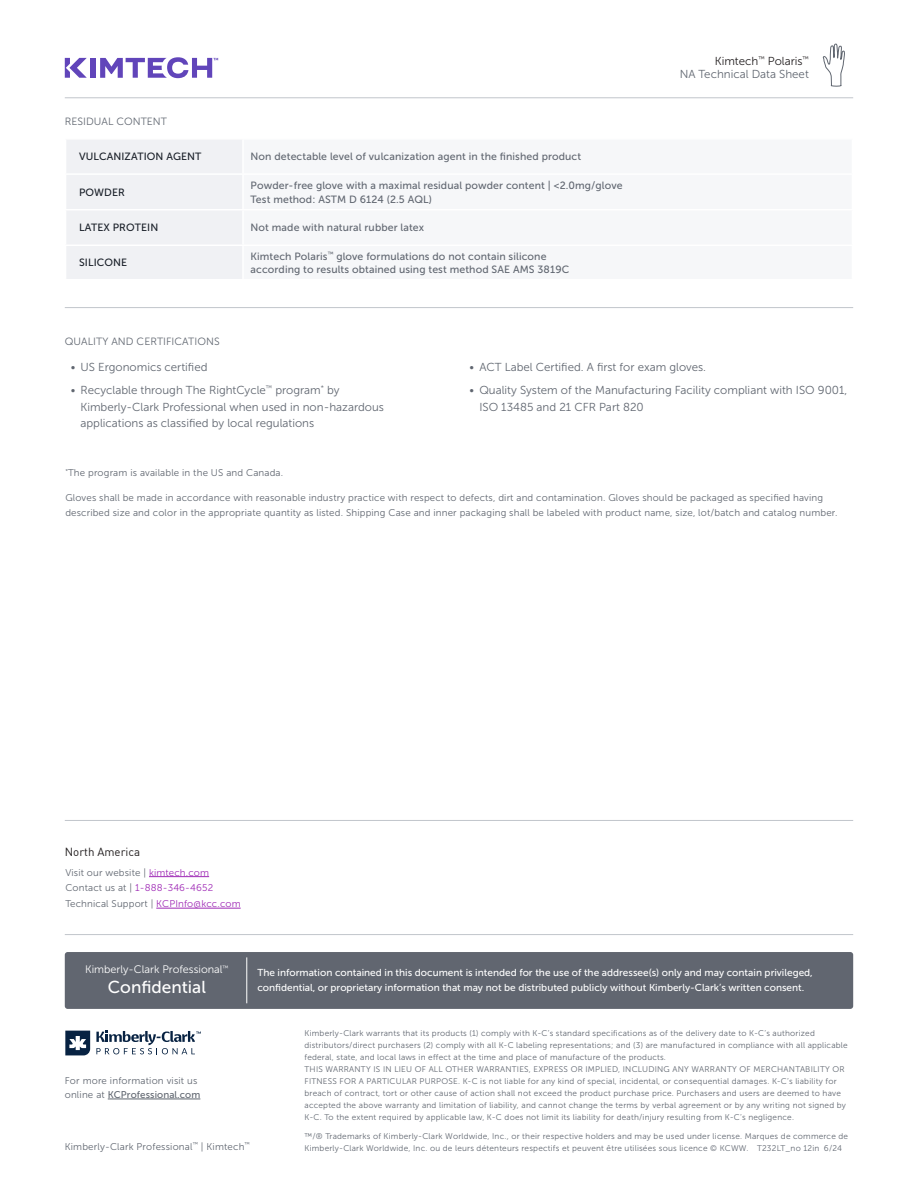
<style>
.page{position:relative;width:918px;height:1188px;background:#fff}
.page>*{position:absolute;margin:0;border:0;box-sizing:border-box;transform-origin:0 0}
.t1{font:17.25px "Museo Sans 500";color:#fff}
.t2{font:11.55px/16.5px "Museo Sans 300";color:#606670}
.t3{font:11.55px "Museo Sans 300";color:#231f20}
.t4{font:11.55px "DINOT";color:#231f20}
.t5{font:10.8px "Museo Sans 300";color:#fff}
.t6{font:10.5px "Museo Sans 500";letter-spacing:.01em;color:#606670}
.t7{font:10.5px "Museo Sans 500";letter-spacing:.01em;color:#181e27}
.t8{font:10.5px "Museo Sans 300";letter-spacing:.005em;color:#606670}
.t9{font:10.05px "Museo Sans 500";color:#fff}
.t10{font:9.75px/15px "Museo Sans 300";letter-spacing:.015em;color:#606670}
.t11{font:9.75px "Museo Sans 500";letter-spacing:.01em;color:#606670}
.t12{font:9.75px "Museo Sans 300";letter-spacing:.015em;color:#9e28b5}
.t13{font:8.25px/12px "Museo Sans 300";letter-spacing:.025em;color:#606670}
.s1{color:#9e28b5}
.s2{color:#606670}
.s3{font-family:"Museo Sans 300"}
</style>
<div class="page">
<svg style="left:823px;top:43px;width:22px;height:44px"></svg>
<div style="left:90px;top:58px;width:5px;height:20px;background:#6145ba"></div>
<svg style="left:65px;top:58px;width:22px;height:20px"></svg>
<svg style="left:100px;top:57px;width:118px;height:21px"></svg>
<hr style="left:65px;top:97px;width:788px;height:1px;background:#c1c5cb">
<hr style="left:65px;top:820px;width:788px;height:1px;background:#c1c5cb">
<hr style="left:65px;top:934px;width:788px;height:1px;background:#c1c5cb">
<div style="left:65px;top:952px;width:788px;height:57px;background:#616670;border-radius:3px"></div>
<hr style="left:108px;top:1099px;width:92px;height:1px;background:#606670">
<hr style="left:246px;top:957px;width:1px;height:46px;background:#fff">
<div style="left:66px;top:140px;width:176px;height:139px;background:#f0f1f4"></div>
<hr style="left:65px;top:173px;width:178px;height:2px;background:#fff">
<hr style="left:65px;top:209px;width:178px;height:1px;background:#fff">
<hr style="left:65px;top:245px;width:178px;height:1px;background:#fff">
<hr style="left:149px;top:876px;width:60px;height:1px;background:#9e28b5">
<hr style="left:156px;top:908px;width:85px;height:1px;background:#9e28b5">
<hr style="left:65px;top:307px;width:788px;height:1px;background:#c1c5cb">
<svg style="left:65px;top:1031px;width:25px;height:24px"></svg>
<svg style="left:96px;top:1031px;width:105px;height:23px"></svg>
<p class="t8" style="left:65px;top:115px;width:104px">RESIDUAL CONTENT</p>
<p class="t7" style="left:79px;top:151px;width:124px">VULCANIZATION AGENT</p>
<p class="t6" style="left:251px;top:151px;width:332px">Non detectable level of vulcanization agent in the finished product</p>
<p class="t7" style="left:79px;top:187px;width:47px">POWDER</p>
<p class="t6" style="left:251px;top:180px;width:373px">Powder-free glove with a maximal residual powder content | &lt;2.0mg/glove</p>
<p class="t6" style="left:251px;top:193px;width:183px">Test method: ASTM D 6124 (2.5 AQL)</p>
<p class="t7" style="left:79px;top:222px;width:81px">LATEX PROTEIN</p>
<p class="t6" style="left:251px;top:222px;width:175px">Not made with natural rubber latex</p>
<p class="t7" style="left:79px;top:257px;width:50px">SILICONE</p>
<p class="t6" style="left:251px;top:250px;width:297px">Kimtech Polaris<sup>™</sup> glove formulations do not contain silicone</p>
<p class="t6" style="left:251px;top:264px;width:320px">according to results obtained using test method SAE AMS 3819C</p>
<p class="t8" style="left:65px;top:335px;width:156px">QUALITY AND CERTIFICATIONS</p>
<p class="t3" style="left:715px;top:55px;width:96px">Kimtech<sup>™</sup> Polaris<sup>™</sup></p>
<p class="t2" style="left:680px;top:66px;width:131px">NA Technical Data Sheet</p>
<p class="t2" style="left:71px;top:359px;width:138px">• US Ergonomics certified</p>
<p class="t2" style="left:80px;top:382px;width:305px;text-indent:-10px">• Recyclable through The RightCycle<sup>™</sup> program<sup>*</sup> by<br>Kimberly-Clark Professional when used in non-hazardous applications as classified by local regulations</p>
<p class="t2" style="left:470px;top:359px;width:238px">• ACT Label Certified. A first for exam gloves.</p>
<p class="t2" style="left:479px;top:382px;width:370px;text-indent:-10px">• Quality System of the Manufacturing Facility compliant with ISO 9001,<br>ISO 13485 and 21 CFR Part 820</p>
<p class="t10" style="left:65px;top:465px;width:219px"><sup>*</sup>The program is available in the US and Canada.</p>
<p class="t10" style="left:65px;top:490px;width:774px">Gloves shall be made in accordance with reasonable industry practice with respect to defects, dirt and contamination. Gloves should be packaged as specified having described size and color in the appropriate quantity as listed. Shipping Case and inner packaging shall be labeled with product name, size, lot/batch and catalog number.</p>
<p class="t4" style="left:65px;top:843px;width:77px">North America</p>
<p class="t10" style="left:65px;top:865px;width:145px">Visit our website | <span class="s1">kimtech.com</span></p>
<p class="t12" style="left:65px;top:883px;width:149px"><span class="s2">Contact us at |</span> 1-888-346-4652</p>
<p class="t10" style="left:65px;top:896px;width:177px">Technical Support | <span class="s1">KCPInfo@kcc.com</span></p>
<p class="t5" style="left:85px;top:964px;width:145px">Kimberly-Clark Professional<sup>™</sup></p>
<p class="t1" style="left:108px;top:977px;width:100px">Confidential</p>
<p class="t9" style="left:257px;top:967px;width:557px">The information contained in this document is intended for the use of the addressee(s) only and may contain privileged,</p>
<p class="t9" style="left:257px;top:982px;width:549px">confidential, or proprietary information that may not be distributed publicly without Kimberly-Clark’s written consent.</p>
<p class="t10" style="left:65px;top:1074px;width:134px">For more information visit us</p>
<p class="t11" style="left:65px;top:1089px;width:137px"><span class="s3">online at</span> KCProfessional.com</p>
<p class="t10" style="left:65px;top:1139px;width:187px">Kimberly-Clark Professional<sup>™</sup> | Kimtech<sup>™</sup></p>
<p class="t13" style="left:305px;top:1027px;width:545px">Kimberly-Clark warrants that its products (1) comply with K-C’s standard specifications as of the delivery date to K-C’s authorized distributors/direct purchasers (2) comply with all K-C labeling representations; and (3) are manufactured in compliance with all applicable federal, state, and local laws in effect at the time and place of manufacture of the products.</p>
<p class="t13" style="left:305px;top:1063px;width:543px">THIS WARRANTY IS IN LIEU OF ALL OTHER WARRANTIES, EXPRESS OR IMPLIED, INCLUDING ANY WARRANTY OF MERCHANTABILITY OR FITNESS FOR A PARTICULAR PURPOSE. K-C is not liable for any kind of special, incidental, or consequential damages. K-C’s liability for breach of contract, tort or other cause of action shall not exceed the product purchase price. Purchasers and users are deemed to have accepted the above warranty and limitation of liability, and cannot change the terms by verbal agreement or by any writing not signed by K-C. To the extent required by applicable law, K-C does not limit its liability for death/injury resulting from K-C’s negligence.</p>
<p class="t13" style="left:305px;top:1130px;width:545px">™/® Trademarks of Kimberly-Clark Worldwide, Inc., or their respective holders and may be used under license. Marques de commerce de<br>Kimberly-Clark Worldwide, Inc. ou de leurs détenteurs respectifs et peuvent être utilisées sous licence © KCWW. T232LT_no 12in 6/24</p>
</div>
